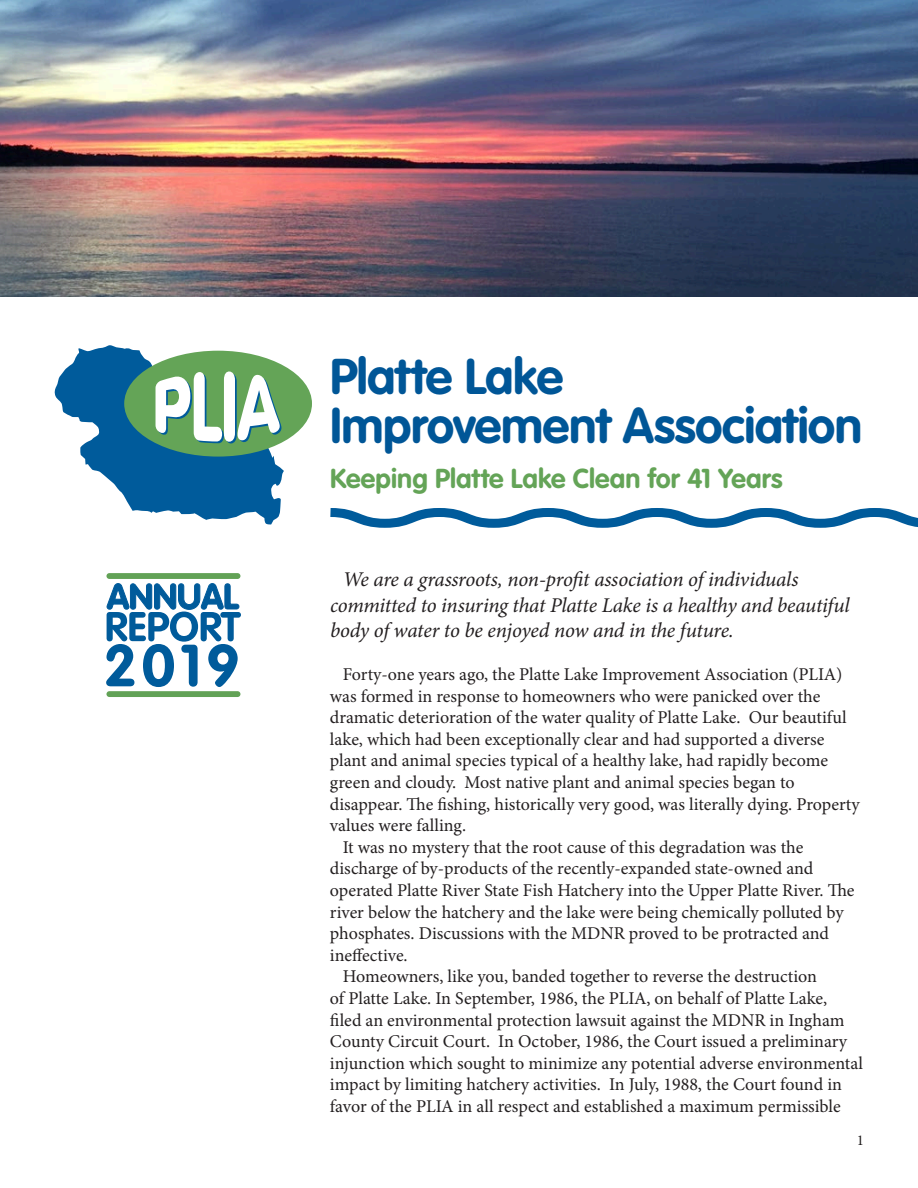
<style>
.page{position:relative;width:918px;height:1188px;background:#fff}
.page>*{position:absolute;margin:0;border:0;box-sizing:border-box;transform-origin:0 0}
.t1{font:700 58.5px "VAG Rounded";color:#005b9b}
.t2{font:700 49.5px/49.5px "VAG Rounded";letter-spacing:-.01em;color:#005697}
.t3{font:700 27px "VAG Rounded";letter-spacing:.005em;color:#64a457}
.t4{font:italic 21px/25.2px "Minion Pro";letter-spacing:-.015em;color:#231f20}
.t5{font:18px "Minion Pro";color:#231f20}
.t6{font:15px "Minion Pro";color:#231f20}
</style>
<div class="page">
<div style="left:124px;top:351px;width:188px;height:106px;background:#64a457;border-radius:50%"></div>
<svg style="left:54px;top:345px;width:230px;height:180px"></svg>
<img style="left:0;top:0;width:918px;height:297px">
<svg style="left:106px;top:583px;width:135px;height:59px"></svg>
<div style="left:106px;top:573px;width:134px;height:6px;background:#62a256;border-radius:3px"></div>
<div style="left:106px;top:691px;width:134px;height:6px;background:#62a256;border-radius:3px"></div>
<svg style="left:330px;top:508px;width:588px;height:20px"></svg>
<h1 class="t1" style="left:104px;top:631px;width:138px">2019</h1>
<h2 class="t2" style="left:330px;top:351px;width:534px">Platte Lake<br>Improvement Association</h2>
<h3 class="t3" style="left:330px;top:463px;width:454px">Keeping Platte Lake Clean for 41 Years</h3>
<p class="t4" style="left:330px;top:567px;width:521px;text-indent:13px">We are a grassroots, non-profit association of individuals committed to insuring that Platte Lake is a healthy and beautiful body of water to be enjoyed now and in the future.</p>
<p class="t5" style="left:343px;top:662px;width:501px">Forty-one years ago, the Platte Lake Improvement Association (PLIA)</p>
<p class="t5" style="left:330px;top:684px;width:492px">was formed in response to homeowners who were panicked over the</p>
<p class="t5" style="left:330px;top:705px;width:518px">dramatic deterioration of the water quality of Platte Lake. Our beautiful</p>
<p class="t5" style="left:330px;top:727px;width:496px">lake, which had been exceptionally clear and had supported a diverse</p>
<p class="t5" style="left:330px;top:749px;width:500px">plant and animal species typical of a healthy lake, had rapidly become</p>
<p class="t5" style="left:330px;top:770px;width:466px">green and cloudy. Most native plant and animal species began to</p>
<p class="t5" style="left:330px;top:792px;width:531px">disappear. The fishing, historically very good, was literally dying. Property</p>
<p class="t5" style="left:330px;top:813px;width:138px">values were falling.</p>
<p class="t5" style="left:343px;top:835px;width:462px">It was no mystery that the root cause of this degradation was the</p>
<p class="t5" style="left:330px;top:857px;width:485px">discharge of by-products of the recently-expanded state-owned and</p>
<p class="t5" style="left:330px;top:878px;width:526px">operated Platte River State Fish Hatchery into the Upper Platte River. The</p>
<p class="t5" style="left:330px;top:900px;width:515px">river below the hatchery and the lake were being chemically polluted by</p>
<p class="t5" style="left:330px;top:921px;width:501px">phosphates. Discussions with the MDNR proved to be protracted and</p>
<p class="t5" style="left:330px;top:943px;width:79px">ineffective.</p>
<p class="t5" style="left:343px;top:965px;width:476px">Homeowners, like you, banded together to reverse the destruction</p>
<p class="t5" style="left:330px;top:986px;width:499px">of Platte Lake. In September, 1986, the PLIA, on behalf of Platte Lake,</p>
<p class="t5" style="left:330px;top:1008px;width:516px">filed an environmental protection lawsuit against the MDNR in Ingham</p>
<p class="t5" style="left:330px;top:1029px;width:519px">County Circuit Court. In October, 1986, the Court issued a preliminary</p>
<p class="t5" style="left:330px;top:1051px;width:535px">injunction which sought to minimize any potential adverse environmental</p>
<p class="t5" style="left:330px;top:1073px;width:514px">impact by limiting hatchery activities. In July, 1988, the Court found in</p>
<p class="t5" style="left:330px;top:1094px;width:512px">favor of the PLIA in all respect and established a maximum permissible</p>
<p class="t6" style="left:857px;top:1130px;width:9px">1</p>
</div>
